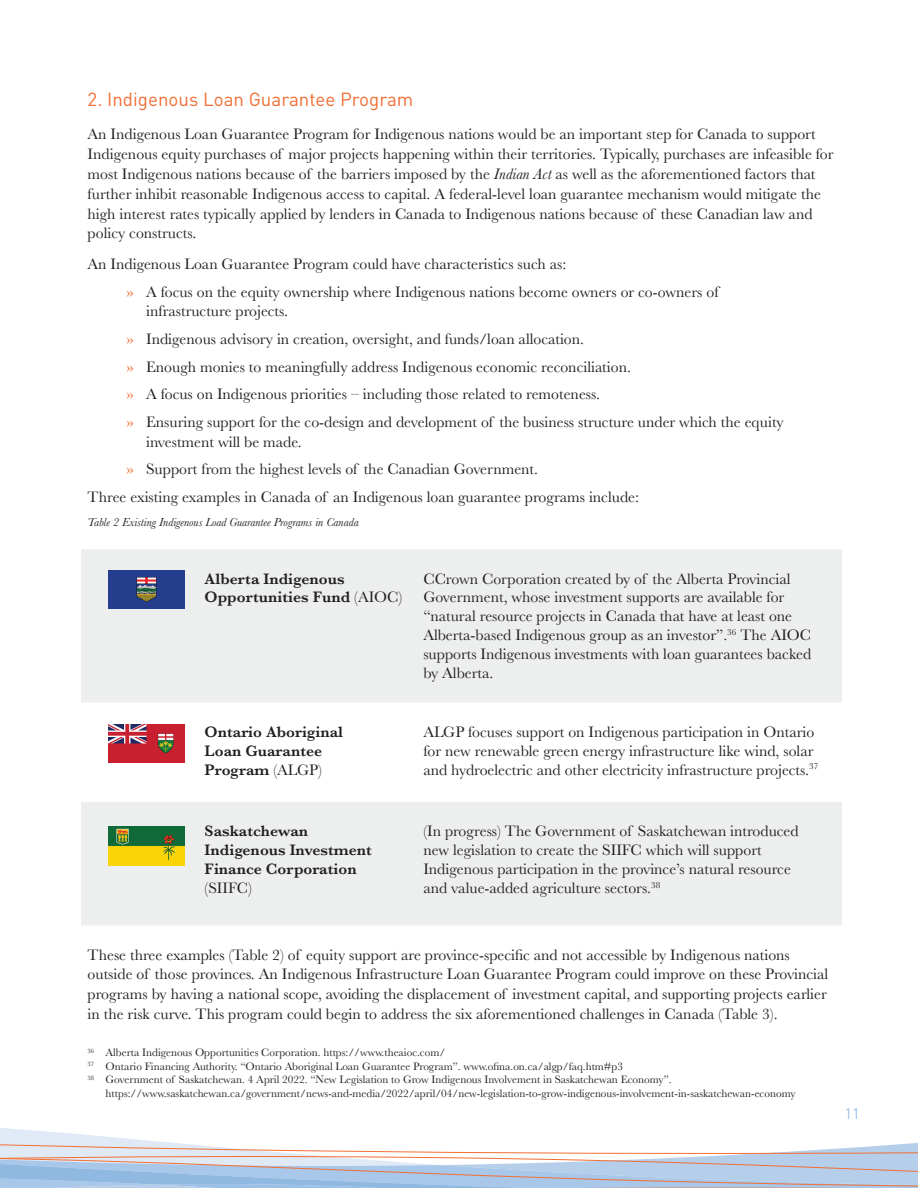
<style>
.page{position:relative;width:918px;height:1188px;background:#fff}
.page>*{position:absolute;margin:0;border:0;box-sizing:border-box;transform-origin:0 0}
.t1{font:18.75px "DINOT";color:#f26e34}
.t2{font:15.75px/18.9px "Baskerville";color:#231f20}
.t3{font:600 15.75px/18.9px "Baskerville";color:#231f20}
.t4{font:300 15px "DINOT";color:#79aede}
.t5{font:italic 12px "Baskerville";color:#231f20}
.t6{font:11.25px "Baskerville";color:#231f20}
.s1{font-style:italic}
.s2{color:#f26e34}
.s3{font-weight:400}
</style>
<div class="page">
<svg style="left:0;top:1128px;width:918px;height:60px"></svg>
<svg style="left:81px;top:549px;width:761px;height:377px;fill:#edefee"></svg>
<img style="left:108px;top:570px;width:77px;height:39px">
<img style="left:108px;top:827px;width:77px;height:38px">
<img style="left:108px;top:724px;width:77px;height:39px">
<p class="t1" style="left:88px;top:87px;width:327px">2. Indigenous Loan Guarantee Program</p>
<p class="t2" style="left:88px;top:125px;width:747px;line-height:19.8px">An Indigenous Loan Guarantee Program for Indigenous nations would be an important step for Canada to support Indigenous equity purchases of major projects happening within their territories. Typically, purchases are infeasible for most Indigenous nations because of the barriers imposed by the <span class="s1">Indian Act</span> as well as the aforementioned factors that further inhibit reasonable Indigenous access to capital. A federal-level loan guarantee mechanism would mitigate the high interest rates typically applied by lenders in Canada to Indigenous nations because of these Canadian law and policy constructs.</p>
<p class="t2" style="left:127px;top:250px;width:594px;line-height:27.6px;text-indent:-39px">An Indigenous Loan Guarantee Program could have characteristics such as:<br><span class="s2">»</span> A focus on the equity ownership where Indigenous nations become owners or co-owners of</p>
<p class="t2" style="left:127px;top:298px;width:659px;line-height:27.6px;text-indent:20px">infrastructure projects.<br><span class="s2">»</span> Indigenous advisory in creation, oversight, and funds/loan allocation.<br><span class="s2">»</span> Enough monies to meaningfully address Indigenous economic reconciliation.<br><span class="s2">»</span> A focus on Indigenous priorities – including those related to remoteness.<br><span class="s2">»</span> Ensuring support for the co-design and development of the business structure under which the equity</p>
<p class="t2" style="left:146px;top:432px;width:157px">investment will be made.</p>
<p class="t2" style="left:127px;top:460px;width:413px"><span class="s2">»</span> Support from the highest levels of the Canadian Government.</p>
<p class="t2" style="left:88px;top:488px;width:553px">Three existing examples in Canada of an Indigenous loan guarantee programs include:</p>
<p class="t5" style="left:88px;top:515px;width:273px">Table 2 Existing Indigenous Load Guarantee Programs in Canada</p>
<p class="t3" style="left:205px;top:569px;width:199px">Alberta Indigenous<br>Opportunities Fund <span class="s3">(AIOC)</span></p>
<p class="t2" style="left:423px;top:569px;width:390px">CCrown Corporation created by of the Alberta Provincial Government, whose investment supports are available for “natural resource projects in Canada that have at least one Alberta-based Indigenous group as an investor”.<sup>36</sup> The AIOC supports Indigenous investments with loan guarantees backed by Alberta.</p>
<p class="t3" style="left:205px;top:722px;width:140px">Ontario Aboriginal<br>Loan Guarantee<br>Program <span class="s3">(ALGP)</span></p>
<p class="t2" style="left:423px;top:723px;width:396px">ALGP focuses support on Indigenous participation in Ontario for new renewable green energy infrastructure like wind, solar and hydroelectric and other electricity infrastructure projects.<sup>37</sup></p>
<p class="t3" style="left:205px;top:822px;width:169px">Saskatchewan<br>Indigenous Investment<br>Finance Corporation</p>
<p class="t2" style="left:205px;top:879px;width:49px">(SIIFC)</p>
<p class="t2" style="left:423px;top:822px;width:377px">(In progress) The Government of Saskatchewan introduced new legislation to create the SIIFC which will support Indigenous participation in the province’s natural resource and value-added agriculture sectors.<sup>38</sup></p>
<p class="t2" style="left:88px;top:945px;width:742px;line-height:19.8px">These three examples (Table 2) of equity support are province-specific and not accessible by Indigenous nations outside of those provinces. An Indigenous Infrastructure Loan Guarantee Program could improve on these Provincial programs by having a national scope, avoiding the displacement of investment capital, and supporting projects earlier in the risk curve. This program could begin to address the six aforementioned challenges in Canada (Table 3).</p>
<p class="t6" style="left:88px;top:1046px;width:359px"><sup>36</sup> Alberta Indigenous Opportunities Corporation. https://www.theaioc.com/</p>
<p class="t6" style="left:88px;top:1059px;width:537px"><sup>37</sup> Ontario Financing Authority. “Ontario Aboriginal Loan Guarantee Program”. www.ofina.on.ca/algp/faq.htm#p3</p>
<p class="t6" style="left:88px;top:1073px;width:586px"><sup>38</sup> Government of Saskatchewan. 4 April 2022. “New Legislation to Grow Indigenous Involvement in Saskatchewan Economy”.</p>
<p class="t6" style="left:106px;top:1086px;width:692px">https://www.saskatchewan.ca/government/news-and-media/2022/april/04/new-legislation-to-grow-indigenous-involvement-in-saskatchewan-economy</p>
<p class="t4" style="left:844px;top:1105px;width:17px">11</p>
</div>
